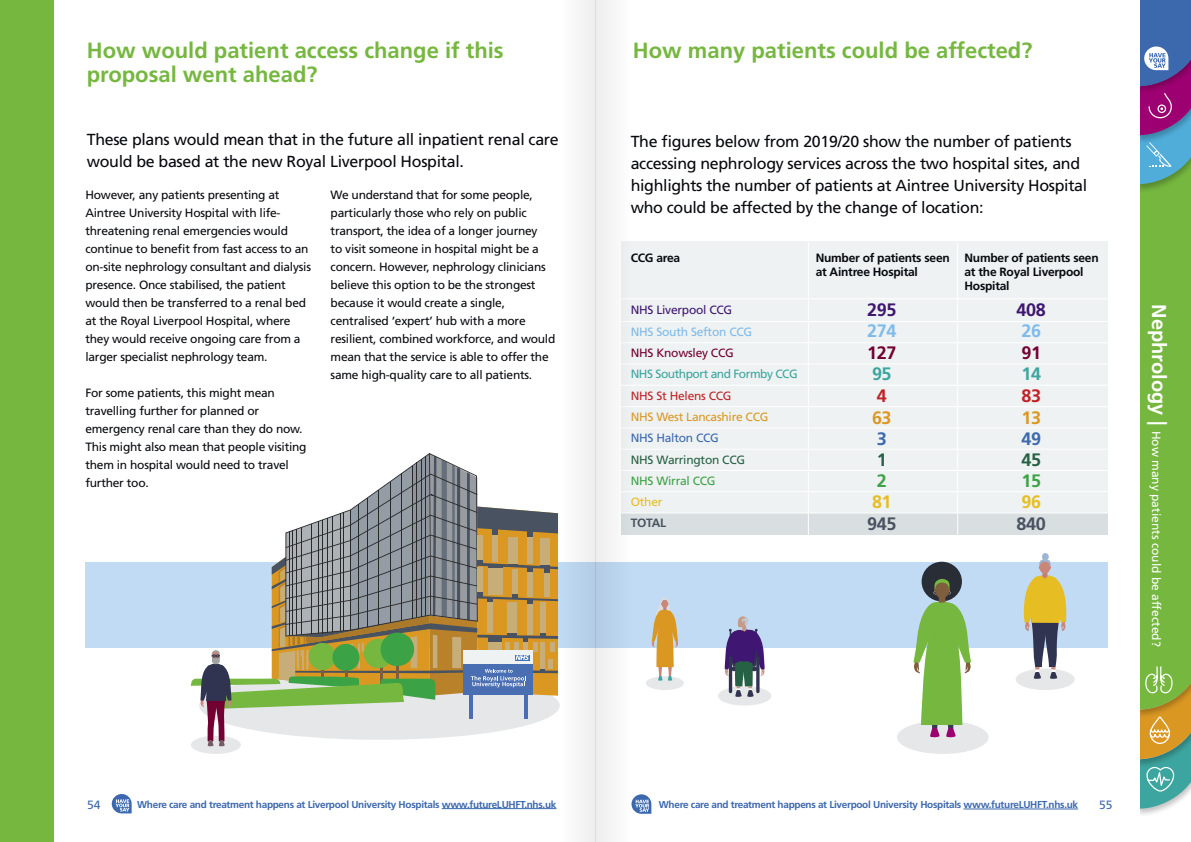
<style>
.page{position:relative;width:1191px;height:842px;background:#fff}
.page>*{position:absolute;margin:0;border:0;box-sizing:border-box;transform-origin:0 0}
.t1{font:700 22px/24px "Frutiger LT Std";color:#75b73f}
.t2{font:700 18px "Frutiger LT Std";letter-spacing:-.02em;color:#3f1671}
.t3{font:700 18px "Frutiger LT Std";letter-spacing:-.02em;color:#495260}
.t4{font:700 18px "Frutiger LT Std";color:#7ebbeb}
.t5{font:700 18px "Frutiger LT Std";color:#730032}
.t6{font:700 18px "Frutiger LT Std";color:#3da59f}
.t7{font:700 18px "Frutiger LT Std";color:#da9823}
.t8{font:700 18px "Frutiger LT Std";color:#e6be23}
.t9{font:700 18px "Frutiger LT Std";color:#c02327}
.t10{font:700 18px "Frutiger LT Std";color:#3c68ae}
.t11{font:700 18px "Frutiger LT Std";color:#276145}
.t12{font:700 18px "Frutiger LT Std";color:#3ba245}
.t13{font:16px/22px "Frutiger LT Std";letter-spacing:-.02em;color:#07090e}
.t14{font:12px/18px "Frutiger LT Std";letter-spacing:-.02em;color:#07090e}
.t15{font:700 12px/14px "Frutiger LT Std";letter-spacing:-.02em;color:#07090e}
.t16{font:12px "Frutiger LT Std";color:#fff}
.t17{font:12px "Frutiger LT Std";letter-spacing:-.04em;color:#3da59f}
.t18{font:12px "Frutiger LT Std";letter-spacing:-.02em;color:#da9823}
.t19{font:12px "Frutiger LT Std";letter-spacing:-.02em;color:#7ebbeb}
.t20{font:12px "Frutiger LT Std";letter-spacing:-.02em;color:#3c68ae}
.t21{font:12px "Frutiger LT Std";letter-spacing:-.02em;color:#276145}
.t22{font:12px "Frutiger LT Std";letter-spacing:-.02em;color:#3f1671}
.t23{font:12px "Frutiger LT Std";letter-spacing:-.02em;color:#730032}
.t24{font:12px "Frutiger LT Std";letter-spacing:-.02em;color:#c02327}
.t25{font:12px "Frutiger LT Std";letter-spacing:-.02em;color:#3ba245}
.t26{font:12px "Frutiger LT Std";letter-spacing:-.02em;color:#e6be23}
.t27{font:700 12px "Frutiger LT Std";letter-spacing:-.02em;color:#495260}
.t28{font:700 10px "Frutiger LT Std";letter-spacing:-.03em;color:#3c68ae}
.s1{font-weight:700;font-size:20px}
</style>
<div class="page">
<div style="left:1133px;top:708px;width:58px;height:110px;background:#000;opacity:.25"></div>
<svg style="left:1140px;top:0;width:51px;height:809px;background:#76a35d"></svg>
<div style="left:595px;top:0;width:545px;height:841px;background:#fff"></div>
<div style="left:621px;top:242px;width:486px;height:293px;background:#eef2f2"></div>
<div style="left:621px;top:513px;width:486px;height:22px;background:#d9dee0"></div>
<div style="left:85px;top:562px;width:1022px;height:85px;background:#c1dbf5"></div>
<div style="left:191px;top:736px;width:50px;height:18px;background:#e5e7e9;border-radius:50%"></div>
<svg style="left:190px;top:453px;width:368px;height:293px"></svg>
<hr style="left:957px;top:242px;width:1px;height:296px;background:#fff">
<hr style="left:808px;top:242px;width:1px;height:296px;background:#fff">
<hr style="left:620px;top:298px;width:492px;height:1px;background:#fff">
<hr style="left:620px;top:321px;width:492px;height:1px;background:#fff">
<hr style="left:620px;top:406px;width:492px;height:1px;background:#fff">
<hr style="left:620px;top:363px;width:492px;height:1px;background:#fff">
<hr style="left:620px;top:449px;width:492px;height:1px;background:#fff">
<hr style="left:620px;top:342px;width:492px;height:1px;background:#fff">
<hr style="left:620px;top:427px;width:492px;height:1px;background:#fff">
<hr style="left:620px;top:385px;width:492px;height:1px;background:#fff">
<hr style="left:620px;top:470px;width:492px;height:1px;background:#fff">
<hr style="left:620px;top:491px;width:492px;height:1px;background:#fff">
<hr style="left:620px;top:512px;width:492px;height:1px;background:#fff">
<div style="left:646px;top:676px;width:38px;height:14px;background:#e5e7e9;border-radius:50%"></div>
<div style="left:718px;top:686px;width:53px;height:20px;background:#e5e7e9;border-radius:50%"></div>
<div style="left:897px;top:720px;width:91px;height:34px;background:#e5e7e9;border-radius:50%"></div>
<div style="left:1015px;top:668px;width:59px;height:22px;background:#e5e7e9;border-radius:50%"></div>
<div style="left:921px;top:562px;width:41px;height:39px;background:#292d36;border-radius:50%"></div>
<svg style="left:913px;top:577px;width:58px;height:160px"></svg>
<div style="left:1042px;top:553px;width:6px;height:7px;background:#9bb6d3;border-radius:50%"></div>
<svg style="left:1023px;top:558px;width:44px;height:121px"></svg>
<svg style="left:651px;top:598px;width:27px;height:83px"></svg>
<svg style="left:724px;top:616px;width:40px;height:81px"></svg>
<hr style="left:442px;top:808px;width:114px;height:1px;background:#3c68ae">
<svg style="left:112px;top:794px;width:20px;height:19px"></svg>
<hr style="left:963px;top:809px;width:115px;height:1px;background:#3c68ae">
<svg style="left:632px;top:794px;width:19px;height:20px"></svg>
<svg style="left:595px;top:0;width:37px;height:842px;fill:#f3f3f3"></svg>
<svg style="left:559px;top:0;width:36px;height:842px;fill:#f5f5f5"></svg>
<div style="left:0;top:0;width:53px;height:842px;background:#75b73f"></div>
<h1 class="t1" style="left:87px;top:38px;width:418px">How would patient access change if this proposal went ahead?</h1>
<h3 class="t13" style="left:87px;top:128px;width:473px">These plans would mean that in the future all inpatient renal care would be based at the new Royal Liverpool Hospital.</h3>
<p class="t14" style="left:85px;top:186px;width:227px">However, any patients presenting at Aintree University Hospital with life&shy;threatening renal emergencies would continue to benefit from fast access to an on-site nephrology consultant and dialysis presence. Once stabilised, the patient would then be transferred to a renal bed at the Royal Liverpool Hospital, where they would receive ongoing care from a larger specialist nephrology team.</p>
<p class="t14" style="left:85px;top:384px;width:223px">For some patients, this might mean travelling further for planned or emergency renal care than they do now.<br>This might also mean that people visiting them in hospital would need to travel further too.</p>
<p class="t14" style="left:331px;top:186px;width:226px">We understand that for some people, particularly those who rely on public transport, the idea of a longer journey<br>to visit someone in hospital might be a concern. However, nephrology clinicians believe this option to be the strongest because it would create a single, centralised ‘expert’ hub with a more resilient, combined workforce, and would mean that the service is able to offer the same high-quality care to all patients.</p>
<h1 class="t1" style="left:633px;top:38px;width:401px">How many patients could be affected?</h1>
<p class="t13" style="left:631px;top:131px;width:458px">The figures below from 2019/20 show the number of patients accessing nephrology services across the two hospital sites, and highlights the number of patients at Aintree University Hospital who could be affected by the change of location:</p>
<p class="t15" style="left:631px;top:251px;width:51px">CCG area</p>
<p class="t15" style="left:815px;top:251px;width:136px">Number of patients seen at Aintree Hospital</p>
<p class="t15" style="left:964px;top:251px;width:136px">Number of patients seen at the Royal Liverpool<br>Hospital</p>
<h2 class="t2" style="left:867px;top:299px;width:31px">295</h2>
<h2 class="t4" style="left:867px;top:321px;width:31px">274</h2>
<h2 class="t5" style="left:867px;top:342px;width:31px">127</h2>
<h2 class="t6" style="left:872px;top:363px;width:21px">95</h2>
<h2 class="t9" style="left:877px;top:386px;width:12px">4</h2>
<h2 class="t7" style="left:872px;top:407px;width:21px">63</h2>
<h2 class="t10" style="left:877px;top:428px;width:12px">3</h2>
<h2 class="t11" style="left:877px;top:449px;width:12px">1</h2>
<h2 class="t12" style="left:877px;top:470px;width:12px">2</h2>
<h2 class="t8" style="left:872px;top:491px;width:21px">81</h2>
<h2 class="t3" style="left:867px;top:513px;width:31px">945</h2>
<h2 class="t2" style="left:1016px;top:299px;width:31px">408</h2>
<h2 class="t4" style="left:1021px;top:321px;width:21px">26</h2>
<h2 class="t5" style="left:1021px;top:342px;width:21px">91</h2>
<h2 class="t6" style="left:1021px;top:363px;width:21px">14</h2>
<h2 class="t9" style="left:1021px;top:386px;width:21px">83</h2>
<h2 class="t7" style="left:1021px;top:407px;width:21px">13</h2>
<h2 class="t10" style="left:1021px;top:428px;width:21px">49</h2>
<h2 class="t11" style="left:1021px;top:449px;width:21px">45</h2>
<h2 class="t12" style="left:1021px;top:470px;width:21px">15</h2>
<h2 class="t8" style="left:1021px;top:491px;width:21px">96</h2>
<h2 class="t3" style="left:1016px;top:513px;width:31px">840</h2>
<p class="t22" style="left:631px;top:303px;width:103px">NHS Liverpool CCG</p>
<p class="t19" style="left:631px;top:324px;width:123px">NHS South Sefton CCG</p>
<p class="t23" style="left:631px;top:346px;width:105px">NHS Knowsley CCG</p>
<p class="t17" style="left:631px;top:367px;width:169px">NHS Southport and Formby CCG</p>
<p class="t24" style="left:631px;top:388px;width:102px">NHS St Helens CCG</p>
<p class="t18" style="left:631px;top:410px;width:139px">NHS West Lancashire CCG</p>
<p class="t20" style="left:631px;top:431px;width:90px">NHS Halton CCG</p>
<p class="t21" style="left:631px;top:452px;width:116px">NHS Warrington CCG</p>
<p class="t25" style="left:631px;top:474px;width:86px">NHS Wirral CCG</p>
<p class="t26" style="left:631px;top:495px;width:33px">Other</p>
<p class="t27" style="left:631px;top:516px;width:37px">TOTAL</p>
<p class="t16" style="left:1163px;top:304px;width:344px;rotate:90deg"><span class="s1">Nephrology |</span> How many patients could be affected?</p>
<p class="t20" style="left:87px;top:797px;width:15px">54</p>
<p class="t28" style="left:137px;top:798px;width:421px">Where care and treatment happens at Liverpool University Hospitals www.futureLUHFT.nhs.uk</p>
<p class="t28" style="left:659px;top:799px;width:421px">Where care and treatment happens at Liverpool University Hospitals www.futureLUHFT.nhs.uk</p>
<p class="t20" style="left:1099px;top:797px;width:15px">55</p>
</div>
